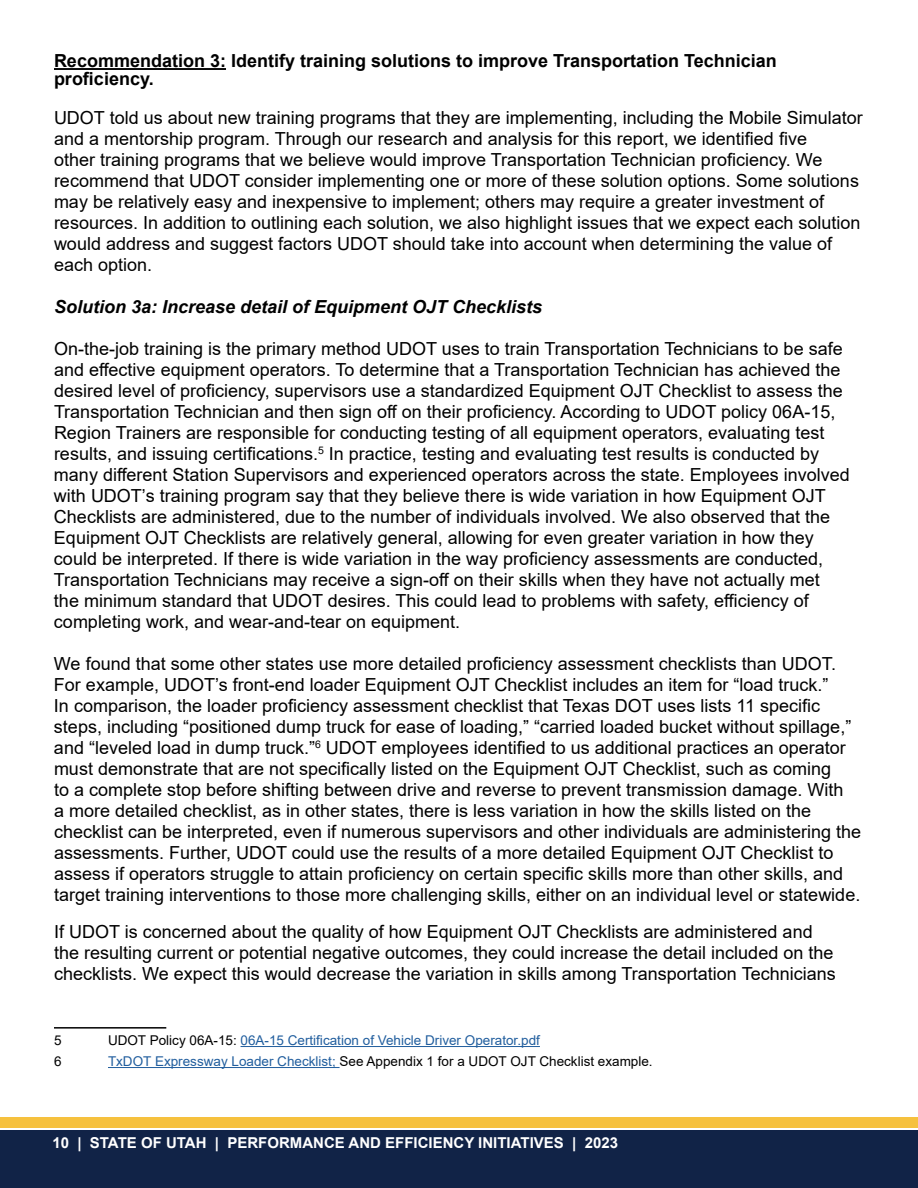
<style>
.page{position:relative;width:918px;height:1188px;background:#fff}
.page>*{position:absolute;margin:0;border:0;box-sizing:border-box;transform-origin:0 0}
.t1{font:18px/21px "Arial";color:#000}
.t2{font:700 18px/18px "Arial";color:#000}
.t3{font:italic 700 18px "Arial";color:#000}
.t4{font:700 15px "Arial";color:#fff}
.t5{font:13.5px "Arial";color:#000}
.t6{font:13.5px "Arial";color:#215e9e}
.s1{color:#000}
.s2{color:#215e9e}
</style>
<div class="page">
<div style="left:0;top:1117px;width:918px;height:54px;background:#f6c13e"></div>
<div style="left:0;top:1128px;width:918px;height:54px;background:linear-gradient(to right,#112347,#112347)"></div>
<div style="left:0;top:1131px;width:918px;height:57px;background:#112347"></div>
<hr style="left:54px;top:68px;width:172px;height:2px;background:#000">
<hr style="left:241px;top:1046px;width:299px;height:1px;background:#215e9e">
<hr style="left:108px;top:1067px;width:232px;height:1px;background:#215e9e">
<hr style="left:54px;top:1027px;width:112px;height:2px;background:#000">
<p class="t2" style="left:54px;top:52px;width:724px">Recommendation 3: Identify training solutions to improve Transportation Technician proficiency.</p>
<p class="t1" style="left:54px;top:107px;width:810px">UDOT told us about new training programs that they are implementing, including the Mobile Simulator and a mentorship program. Through our research and analysis for this report, we identified five<br>other training programs that we believe would improve Transportation Technician proficiency. We recommend that UDOT consider implementing one or more of these solution options. Some solutions may be relatively easy and inexpensive to implement; others may require a greater investment of resources. In addition to outlining each solution, we also highlight issues that we expect each solution would address and suggest factors UDOT should take into account when determining the value of each option.</p>
<p class="t3" style="left:54px;top:295px;width:490px">Solution 3a: Increase detail of Equipment OJT Checklists</p>
<p class="t1" style="left:54px;top:338px;width:797px">On-the-job training is the primary method UDOT uses to train Transportation Technicians to be safe and effective equipment operators. To determine that a Transportation Technician has achieved the desired level of proficiency, supervisors use a standardized Equipment OJT Checklist to assess the Transportation Technician and then sign off on their proficiency. According to UDOT policy 06A-15, Region Trainers are responsible for conducting testing of all equipment operators, evaluating test results, and issuing certifications.<sup>5</sup> In practice, testing and evaluating test results is conducted by many different Station Supervisors and experienced operators across the state. Employees involved with UDOT’s training program say that they believe there is wide variation in how Equipment OJT Checklists are administered, due to the number of individuals involved. We also observed that the Equipment OJT Checklists are relatively general, allowing for even greater variation in how they could be interpreted. If there is wide variation in the way proficiency assessments are conducted, Transportation Technicians may receive a sign-off on their skills when they have not actually met<br>the minimum standard that UDOT desires. This could lead to problems with safety, efficiency of completing work, and wear-and-tear on equipment.</p>
<p class="t1" style="left:54px;top:653px;width:809px">We found that some other states use more detailed proficiency assessment checklists than UDOT.<br>For example, UDOT’s front-end loader Equipment OJT Checklist includes an item for “load truck.”<br>In comparison, the loader proficiency assessment checklist that Texas DOT uses lists 11 specific steps, including “positioned dump truck for ease of loading,” “carried loaded bucket without spillage,” and “leveled load in dump truck.”<sup>6</sup> UDOT employees identified to us additional practices an operator must demonstrate that are not specifically listed on the Equipment OJT Checklist, such as coming<br>to a complete stop before shifting between drive and reverse to prevent transmission damage. With<br>a more detailed checklist, as in other states, there is less variation in how the skills listed on the checklist can be interpreted, even if numerous supervisors and other individuals are administering the assessments. Further, UDOT could use the results of a more detailed Equipment OJT Checklist to assess if operators struggle to attain proficiency on certain specific skills more than other skills, and target training interventions to those more challenging skills, either on an individual level or statewide.</p>
<p class="t1" style="left:54px;top:921px;width:783px">If UDOT is concerned about the quality of how Equipment OJT Checklists are administered and the resulting current or potential negative outcomes, they could increase the detail included on the checklists. We expect this would decrease the variation in skills among Transportation Technicians</p>
<p class="t5" style="left:54px;top:1031px;width:9px">5</p>
<p class="t6" style="left:108px;top:1031px;width:433px"><span class="s1">UDOT Policy 06A-15:</span> 06A-15 Certification of Vehicle Driver Operator.pdf</p>
<p class="t5" style="left:54px;top:1052px;width:9px">6</p>
<p class="t5" style="left:108px;top:1052px;width:546px"><span class="s2">TxDOT Expressway Loader Checklist;</span> See Appendix 1 for a UDOT OJT Checklist example.</p>
<p class="t4" style="left:52px;top:1132px;width:567px">10 | STATE OF UTAH | PERFORMANCE AND EFFICIENCY INITIATIVES | 2023</p>
</div>
